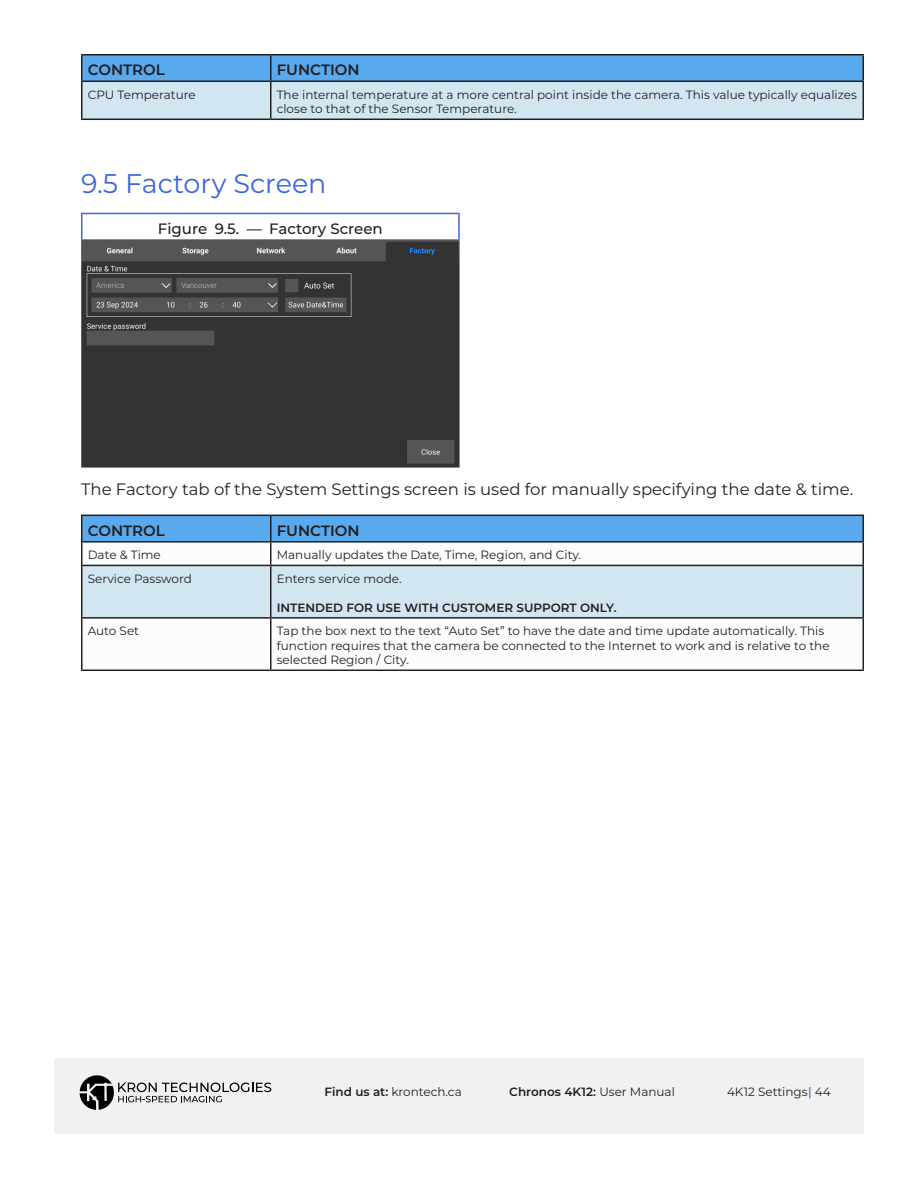
<style>
.page{position:relative;width:918px;height:1188px;background:#fff}
.page>*{position:absolute;margin:0;border:0;box-sizing:border-box;transform-origin:0 0}
.Subheadings{font:27px "Montserrat";color:#3c64df}
.Body_Text{font:16.5px "Montserrat";color:#231f20}
.Table_Header{font:600 15px "Montserrat";color:#231f20}
.t1{font:500 15px "Montserrat";color:#231f20}
.Table_Text{font:12px/14.4px "Montserrat";color:#231f20}
.Table_Text-2{font:600 12px "Montserrat";color:#231f20}
.s1{font-weight:600}
.s2{font-weight:400}
.s3{font-weight:500;color:#3c64df}
</style>
<div class="page">
<div style="left:54px;top:1058px;width:810px;height:76px;background:#f0f1f2"></div>
<svg style="left:80px;top:1075px;width:191px;height:35px"></svg>
<hr style="left:81px;top:54px;width:190px;height:2px;background:#231f20">
<svg style="left:81px;top:55px;width:781px;height:64px;background:#9ecaec"></svg>
<hr style="left:271px;top:54px;width:593px;height:2px;background:#231f20">
<hr style="left:270px;top:55px;width:2px;height:26px;background:#231f20">
<hr style="left:862px;top:55px;width:2px;height:26px;background:#231f20">
<hr style="left:81px;top:81px;width:190px;height:1px;background:#231f20">
<hr style="left:81px;top:82px;width:1px;height:37px;background:#231f20">
<hr style="left:271px;top:81px;width:593px;height:1px;background:#231f20">
<hr style="left:270px;top:82px;width:2px;height:37px;background:#231f20">
<hr style="left:862px;top:82px;width:2px;height:37px;background:#231f20">
<hr style="left:81px;top:119px;width:190px;height:1px;background:#231f20">
<hr style="left:271px;top:119px;width:593px;height:1px;background:#231f20">
<hr style="left:81px;top:213px;width:379px;height:1px;background:#3c64df">
<svg style="left:81px;top:214px;width:1px;height:25px"></svg>
<hr style="left:81px;top:241px;width:1px;height:225px;background:#3c64df">
<hr style="left:81px;top:466px;width:379px;height:2px;background:#3c64df">
<hr style="left:458px;top:214px;width:2px;height:25px;background:#3c64df">
<hr style="left:81px;top:239px;width:379px;height:2px;background:#3c64df">
<hr style="left:458px;top:241px;width:2px;height:225px;background:#3c64df">
<img style="left:83px;top:241px;width:375px;height:225px">
<svg style="left:82px;top:619px;width:780px;height:51px"></svg>
<hr style="left:271px;top:515px;width:593px;height:1px;background:#231f20">
<hr style="left:862px;top:516px;width:2px;height:25px;background:#231f20">
<svg style="left:81px;top:515px;width:782px;height:102px"></svg>
<hr style="left:271px;top:541px;width:593px;height:2px;background:#231f20">
<hr style="left:270px;top:543px;width:2px;height:22px;background:#231f20">
<hr style="left:862px;top:543px;width:2px;height:22px;background:#231f20">
<hr style="left:81px;top:565px;width:190px;height:1px;background:#231f20">
<hr style="left:81px;top:566px;width:1px;height:51px;background:#231f20">
<hr style="left:271px;top:565px;width:593px;height:1px;background:#231f20">
<hr style="left:270px;top:566px;width:2px;height:51px;background:#231f20">
<hr style="left:862px;top:566px;width:2px;height:51px;background:#231f20">
<hr style="left:81px;top:617px;width:190px;height:2px;background:#231f20">
<hr style="left:81px;top:619px;width:1px;height:51px;background:#231f20">
<hr style="left:271px;top:617px;width:593px;height:2px;background:#231f20">
<hr style="left:270px;top:619px;width:2px;height:51px;background:#231f20">
<hr style="left:862px;top:619px;width:2px;height:51px;background:#231f20">
<hr style="left:81px;top:670px;width:190px;height:1px;background:#231f20">
<hr style="left:271px;top:670px;width:593px;height:1px;background:#231f20">
<p class="Table_Header" style="left:88px;top:59px;width:79px">CONTROL</p>
<p class="Table_Header" style="left:277px;top:59px;width:84px">FUNCTION</p>
<p class="Table_Text" style="left:88px;top:87px;width:110px">CPU Temperature</p>
<p class="Table_Text" style="left:277px;top:87px;width:582px">The internal temperature at a more central point inside the camera. This value typically equalizes close to that of the Sensor Temperature.</p>
<p class="Subheadings" style="left:81px;top:165px;width:247px">9.5 Factory Screen</p>
<p class="t1" style="left:158px;top:218px;width:226px">Figure 9.5. — Factory Screen</p>
<p class="Body_Text" style="left:81px;top:478px;width:774px">The Factory tab of the System Settings screen is used for manually specifying the date &amp; time.</p>
<p class="Table_Header" style="left:88px;top:520px;width:79px">CONTROL</p>
<p class="Table_Header" style="left:277px;top:520px;width:84px">FUNCTION</p>
<p class="Table_Text" style="left:88px;top:548px;width:75px">Date &amp; Time</p>
<p class="Table_Text" style="left:277px;top:548px;width:306px">Manually updates the Date, Time, Region, and City.</p>
<p class="Table_Text" style="left:88px;top:571px;width:106px">Service Password</p>
<p class="Table_Text" style="left:277px;top:571px;width:126px">Enters service mode.</p>
<p class="Table_Text-2" style="left:277px;top:599px;width:341px">INTENDED FOR USE WITH CUSTOMER SUPPORT ONLY.</p>
<p class="Table_Text" style="left:88px;top:624px;width:53px">Auto Set</p>
<p class="Table_Text" style="left:277px;top:624px;width:554px">Tap the box next to the text “Auto Set” to have the date and time update automatically. This function requires that the camera be connected to the Internet to work and is relative to the selected Region / City.</p>
<p class="Table_Text" style="left:325px;top:1084px;width:139px"><span class="s1">Find us at:</span> krontech.ca</p>
<p class="Table_Text-2" style="left:509px;top:1083px;width:167px">Chronos 4K12: <span class="s2">User Manual</span></p>
<p class="Table_Text" style="left:727px;top:1084px;width:105px">4K12 Settings<span class="s3">|</span> 44</p>
</div>
